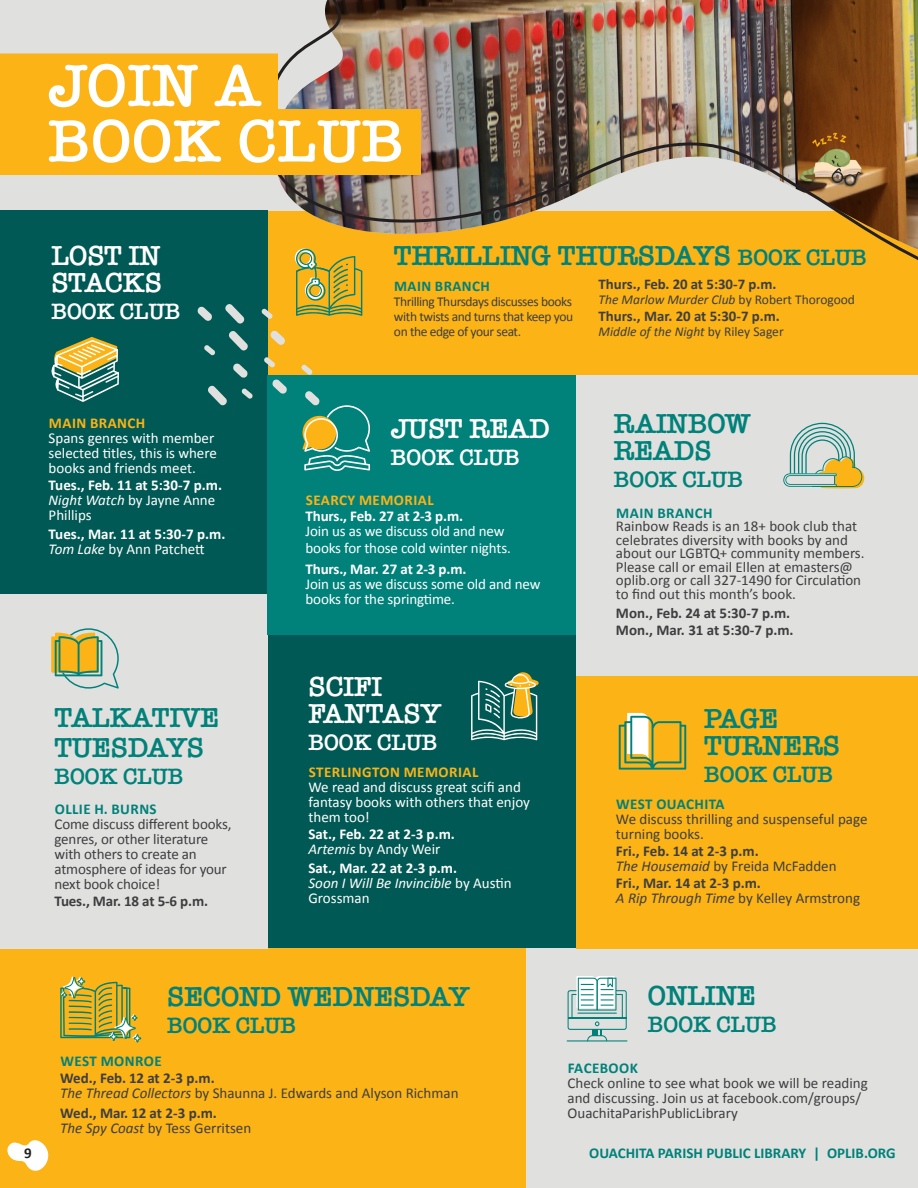
<style>
.page{position:relative;width:918px;height:1188px;background:#fff}
.page>*{position:absolute;margin:0;border:0;box-sizing:border-box;transform-origin:0 0}
.t1{font:600 61.5px "American Typewriter";letter-spacing:.01em;color:#fff}
.t2{font:600 28.35px/27px "American Typewriter";letter-spacing:-.01em;color:#00817a}
.t3{font:600 28.35px/27px "American Typewriter";letter-spacing:-.01em;color:#fff}
.t4{font:600 22.95px "American Typewriter";letter-spacing:-.01em;color:#00817a}
.t5{font:600 22.95px "American Typewriter";letter-spacing:-.01em;color:#fff}
.t6{font:15px/13.5px "Calibri";color:#3e3e3f}
.t7{font:15px/14.9px "Calibri";letter-spacing:-.01em;color:#fff}
.t8{font:700 15px/14.9px "Calibri";letter-spacing:-.01em;color:#3e3e3f}
.t9{font:700 15px/14.9px "Calibri";letter-spacing:-.01em;color:#fff}
.t10{font:italic 15px/14.9px "Calibri";color:#fff}
.t11{font:700 15px "Calibri";letter-spacing:.02em;color:#00817a}
.t12{font:700 15px "Calibri";color:#00817a}
.t13{font:700 15px "Calibri";letter-spacing:.03em;color:#fbb316}
.t14{font:700 15px "Calibri";color:#231f20}
.t15{font:700 14.85px "Calibri";color:#3e3e3f}
.t16{font:700 14.85px "Calibri";letter-spacing:.03em;color:#00817a}
.t17{font:13.5px/14.9px "Calibri";letter-spacing:-.03em;color:#3e3e3f;text-align:justify}
.t18{font:italic 13.5px "Calibri";color:#3e3e3f}
.s1{font-weight:400;font-style:italic}
.s2{font-weight:400}
.s3{font-size:22.95px}
.s4{font-style:normal}
.s5{font-weight:700;color:#fbb316}
.s6{font-weight:700;font-style:normal}
.s7{font-weight:700}
.s8{font-style:italic}
</style>
<div class="page">
<div style="left:0;top:0;width:918px;height:242px;background:#e0e1df"></div>
<div style="left:267px;top:211px;width:651px;height:164px;background:#fbb316"></div>
<img style="left:260px;top:0;width:658px;height:327px">
<div style="left:0;top:948px;width:526px;height:240px;background:#fbb316"></div>
<div style="left:267px;top:634px;width:342px;height:314px;background:#005954"></div>
<div style="left:526px;top:948px;width:392px;height:240px;background:#e0e1df"></div>
<div style="left:0;top:567px;width:267px;height:381px;background:#e0e1df"></div>
<div style="left:576px;top:375px;width:342px;height:367px;background:#e0e1df"></div>
<svg style="left:783px;top:423px;width:81px;height:66px"></svg>
<div style="left:0;top:211px;width:267px;height:383px;background:#005954"></div>
<svg style="left:51px;top:337px;width:68px;height:65px"></svg>
<div style="left:267px;top:375px;width:309px;height:259px;background:#00817a"></div>
<svg style="left:471px;top:672px;width:68px;height:68px"></svg>
<div style="left:576px;top:676px;width:342px;height:272px;background:#fbb316"></div>
<hr style="left:567px;top:1040px;width:60px;height:1px;background:#00817a">
<svg style="left:568px;top:976px;width:59px;height:65px"></svg>
<svg style="left:51px;top:628px;width:68px;height:61px"></svg>
<svg style="left:60px;top:976px;width:81px;height:66px"></svg>
<svg style="left:225px;top:304px;width:23px;height:47px"></svg>
<svg style="left:270px;top:330px;width:15px;height:15px"></svg>
<svg style="left:272px;top:379px;width:15px;height:15px"></svg>
<svg style="left:197px;top:306px;width:15px;height:15px"></svg>
<svg style="left:264px;top:357px;width:11px;height:10px"></svg>
<svg style="left:208px;top:363px;width:45px;height:43px"></svg>
<svg style="left:301px;top:365px;width:11px;height:10px"></svg>
<svg style="left:204px;top:345px;width:11px;height:10px"></svg>
<svg style="left:262px;top:309px;width:11px;height:10px"></svg>
<svg style="left:302px;top:391px;width:68px;height:80px"></svg>
<svg style="left:619px;top:713px;width:67px;height:57px"></svg>
<div style="left:0;top:54px;width:278px;height:66px;background:#fbb316"></div>
<div style="left:0;top:109px;width:421px;height:66px;background:#fbb316"></div>
<svg style="left:7px;top:1140px;width:42px;height:31px"></svg>
<p class="t1" style="left:48px;top:39px;width:215px">JOIN A</p>
<p class="t1" style="left:48px;top:94px;width:358px">BOOK CLUB</p>
<p class="t3" style="left:51px;top:241px;width:112px">LOST IN<br>STACKS</p>
<p class="t5" style="left:51px;top:294px;width:131px">BOOK CLUB</p>
<p class="t13" style="left:49px;top:413px;width:98px">MAIN BRANCH</p>
<p class="t7" style="left:49px;top:430px;width:170px">Spans genres with member selected titles, this is where books and friends meet.</p>
<p class="t9" style="left:49px;top:477px;width:175px">Tues., Feb. 11 at 5:30-7 p.m.<br><span class="s1">Night Watch</span> <span class="s2">by Jayne Anne<br>Phillips</span></p>
<p class="t9" style="left:49px;top:526px;width:178px">Tues., Mar. 11 at 5:30-7 p.m.<br><span class="s1">Tom Lake</span> <span class="s2">by Ann Patchett</span></p>
<p class="t2" style="left:55px;top:702px;width:167px;line-height:30px">TALKATIVE<br>TUESDAYS</p>
<p class="t4" style="left:55px;top:759px;width:131px">BOOK CLUB</p>
<p class="t11" style="left:55px;top:799px;width:103px">OLLIE H. BURNS</p>
<p class="t6" style="left:55px;top:816px;width:178px;line-height:15px">Come discuss different books, genres, or other literature with others to create an atmosphere of ideas for your next book choice!</p>
<p class="t8" style="left:55px;top:893px;width:155px">Tues., Mar. 18 at 5-6 p.m.</p>
<p class="t2" style="left:394px;top:241px;width:475px">THRILLING THURSDAYS <span class="s3">BOOK CLUB</span></p>
<p class="t16" style="left:394px;top:276px;width:97px">MAIN BRANCH</p>
<p class="t17" style="left:394px;top:294px;width:181px">Thrilling Thursdays discusses books with twists and turns that keep you on the edge of your seat.</p>
<p class="t15" style="left:599px;top:274px;width:179px">Thurs., Feb. 20 at 5:30-7 p.m.</p>
<p class="t18" style="left:599px;top:290px;width:258px">The Marlow Murder Club <span class="s4">by Robert Thorogood</span></p>
<p class="t15" style="left:599px;top:306px;width:183px">Thurs., Mar. 20 at 5:30-7 p.m.</p>
<p class="t18" style="left:599px;top:322px;width:187px">Middle of the Night <span class="s4">by Riley Sager</span></p>
<p class="t3" style="left:391px;top:415px;width:161px">JUST READ</p>
<p class="t5" style="left:391px;top:440px;width:131px">BOOK CLUB</p>
<p class="t13" style="left:306px;top:489px;width:129px">SEARCY MEMORIAL</p>
<p class="t9" style="left:306px;top:508px;width:159px">Thurs., Feb. 27 at 2-3 p.m.</p>
<p class="t7" style="left:306px;top:523px;width:207px;line-height:16.5px">Join us as we discuss old and new books for those cold winter nights.</p>
<p class="t9" style="left:306px;top:561px;width:162px">Thurs., Mar. 27 at 2-3 p.m.</p>
<p class="t7" style="left:306px;top:576px;width:236px">Join us as we discuss some old and new books for the springtime.</p>
<p class="t3" style="left:309px;top:672px;width:134px">SCIFI<br>FANTASY</p>
<p class="t5" style="left:309px;top:725px;width:131px">BOOK CLUB</p>
<p class="t7" style="left:309px;top:764px;width:223px"><span class="s5">STERLINGTON MEMORIAL<br></span>We read and discuss great scifi and fantasy books with others that enjoy them too!</p>
<p class="t9" style="left:309px;top:826px;width:148px">Sat., Feb. 22 at 2-3 p.m.<br><span class="s1">Artemis</span> <span class="s2">by Andy Weir</span></p>
<p class="t10" style="left:309px;top:860px;width:205px"><span class="s6">Sat., Mar. 22 at 2-3 p.m.<br></span>Soon I Will Be Invincible <span class="s4">by Austin<br>Grossman</span></p>
<p class="t2" style="left:614px;top:410px;width:139px">RAINBOW<br>READS</p>
<p class="t4" style="left:614px;top:462px;width:131px">BOOK CLUB</p>
<p class="t11" style="left:616px;top:502px;width:98px">MAIN BRANCH</p>
<p class="t6" style="left:616px;top:519px;width:250px">Rainbow Reads is an 18+ book club that celebrates diversity with books by and about our LGBTQ+ community members.<br>Please call or email Ellen at emasters@ oplib.org or call 327-1490 for Circulation to find out this month’s book.</p>
<p class="t8" style="left:616px;top:605px;width:176px">Mon., Feb. 24 at 5:30-7 p.m.</p>
<p class="t8" style="left:616px;top:622px;width:179px">Mon., Mar. 31 at 5:30-7 p.m.</p>
<p class="t2" style="left:704px;top:704px;width:138px">PAGE<br>TURNERS</p>
<p class="t4" style="left:704px;top:757px;width:131px">BOOK CLUB</p>
<p class="t11" style="left:616px;top:794px;width:110px">WEST OUACHITA</p>
<p class="t6" style="left:616px;top:811px;width:253px;line-height:15px">We discuss thrilling and suspenseful page turning books.</p>
<p class="t8" style="left:616px;top:843px;width:222px">Fri., Feb. 14 at 2-3 p.m.<br><span class="s1">The Housemaid</span> <span class="s2">by Freida McFadden</span></p>
<p class="t8" style="left:616px;top:875px;width:246px">Fri., Mar. 14 at 2-3 p.m.<br><span class="s1">A Rip Through Time</span> <span class="s2">by Kelley Armstrong</span></p>
<p class="t2" style="left:167px;top:982px;width:304px">SECOND WEDNESDAY</p>
<p class="t4" style="left:167px;top:1008px;width:131px">BOOK CLUB</p>
<p class="t11" style="left:61px;top:1051px;width:103px">WEST MONROE</p>
<p class="t6" style="left:60px;top:1071px;width:400px;line-height:14.9px"><span class="s7">Wed., Feb. 12 at 2-3 p.m.<br></span><span class="s8">The Thread Collectors</span> by Shaunna J. Edwards and Alyson Richman</p>
<p class="t8" style="left:60px;top:1105px;width:193px">Wed., Mar. 12 at 2-3 p.m.<br><span class="s1">The Spy Coast</span> <span class="s2">by Tess Gerritsen</span></p>
<p class="t2" style="left:648px;top:982px;width:110px">ONLINE</p>
<p class="t4" style="left:648px;top:1007px;width:131px">BOOK CLUB</p>
<p class="t11" style="left:568px;top:1058px;width:72px">FACEBOOK</p>
<p class="t6" style="left:568px;top:1075px;width:302px;line-height:14.9px">Check online to see what book we will be reading and discussing. Join us at facebook.com/groups/<br>OuachitaParishPublicLibrary</p>
<p class="t14" style="left:24px;top:1142px;width:9px">9</p>
<p class="t12" style="left:589px;top:1142px;width:308px">OUACHITA PARISH PUBLIC LIBRARY | OPLIB.ORG</p>
</div>
